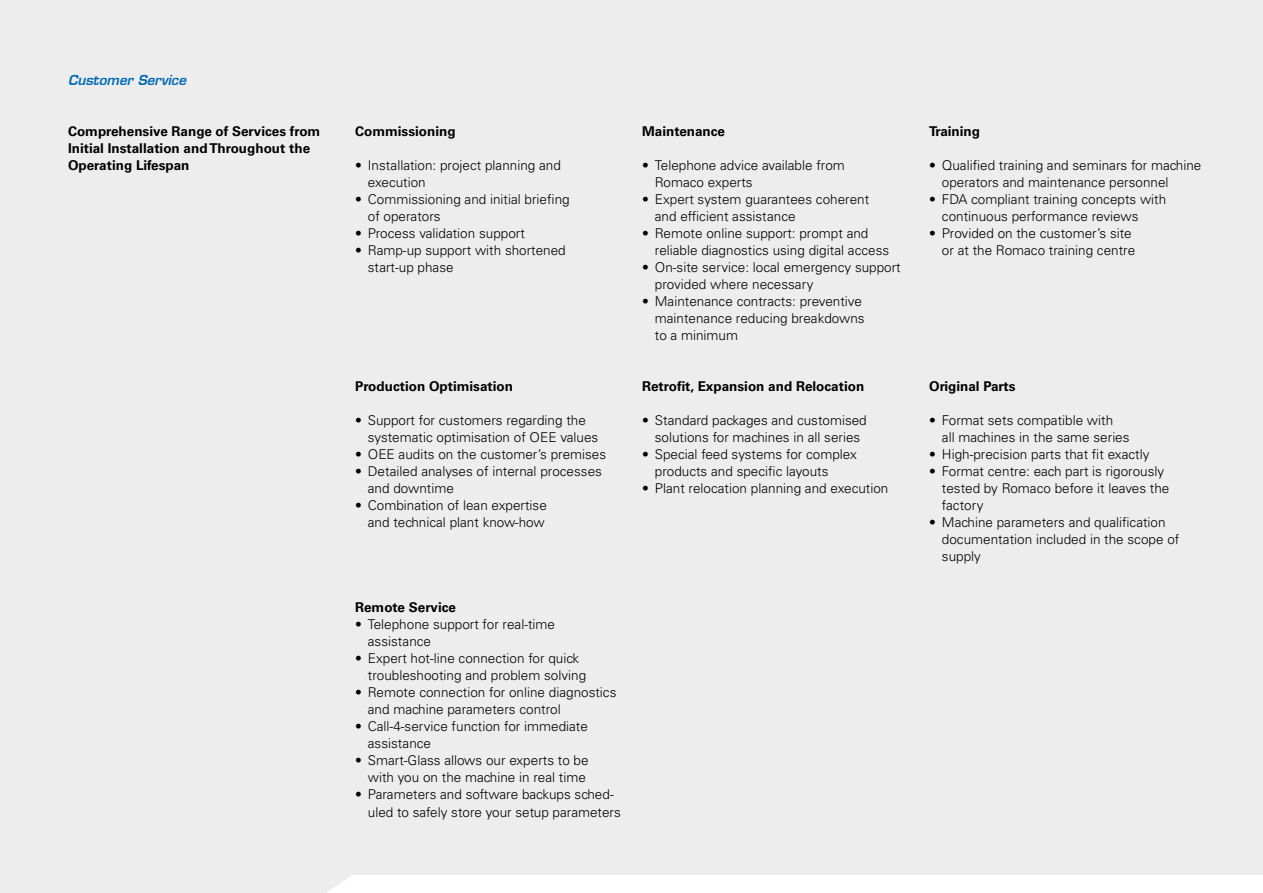
<style>
.page{position:relative;width:1263px;height:893px;background:#ededed}
.page>*{position:absolute;margin:0;border:0;box-sizing:border-box;transform-origin:0 0}
.t1{font:300 13.5px/17px "Univers LT Std";color:#000}
.t2{font:700 13.5px/17px "Univers LT Std";color:#000}
.t3{font:italic 600 13.5px "Eurostile LT";color:#0069b4}
</style>
<div class="page">
<div style="left:153px;top:876px;width:1110px;height:17px;background:#fff"></div>
<svg style="left:153px;top:875px;width:220px;height:18px"></svg>
<p class="t3" style="left:68px;top:72px;width:119px">Customer Service</p>
<p class="t2" style="left:68px;top:123px;width:254px">Comprehensive Range of Services from<br>Initial Installation and Throughout the<br>Operating Lifespan</p>
<p class="t2" style="left:355px;top:123px;width:102px">Commissioning</p>
<p class="t1" style="left:368px;top:157px;width:195px;text-indent:-13px">• Installation: project planning and execution</p>
<p class="t1" style="left:368px;top:191px;width:203px;text-indent:-13px">• Commissioning and initial briefing of operators</p>
<p class="t1" style="left:355px;top:225px;width:171px">• Process validation support</p>
<p class="t1" style="left:368px;top:242px;width:199px;text-indent:-13px">• Ramp-up support with shortened start-up phase</p>
<p class="t2" style="left:355px;top:378px;width:159px">Production Optimisation</p>
<p class="t1" style="left:368px;top:412px;width:232px;text-indent:-13px">• Support for customers regarding the systematic optimisation of OEE values</p>
<p class="t1" style="left:355px;top:446px;width:253px">• OEE audits on the customer’s premises</p>
<p class="t1" style="left:368px;top:463px;width:236px;text-indent:-13px">• Detailed analyses of internal processes and downtime</p>
<p class="t1" style="left:355px;top:497px;width:193px;text-align:right">• Combination of lean expertise and technical plant know-how</p>
<p class="t2" style="left:642px;top:123px;width:84px">Maintenance</p>
<p class="t1" style="left:655px;top:157px;width:191px;text-indent:-13px">• Telephone advice available from<br>Romaco experts</p>
<p class="t1" style="left:655px;top:191px;width:216px;text-indent:-13px">• Expert system guarantees coherent and efficient assistance</p>
<p class="t1" style="left:655px;top:225px;width:236px;text-indent:-13px">• Remote online support: prompt and reliable diagnostics using digital access</p>
<p class="t1" style="left:655px;top:259px;width:247px;text-indent:-13px">• On-site service: local emergency support provided where necessary</p>
<p class="t1" style="left:655px;top:293px;width:211px;text-indent:-13px">• Maintenance contracts: preventive maintenance reducing breakdowns to a minimum</p>
<p class="t2" style="left:642px;top:378px;width:224px">Retrofit, Expansion and Relocation</p>
<p class="t1" style="left:642px;top:412px;width:226px;text-align:center">• Standard packages and customised solutions for machines in all series</p>
<p class="t1" style="left:655px;top:446px;width:203px;text-indent:-13px">• Special feed systems for complex products and specific layouts</p>
<p class="t1" style="left:642px;top:480px;width:248px">• Plant relocation planning and execution</p>
<p class="t2" style="left:355px;top:599px;width:103px">Remote Service</p>
<p class="t1" style="left:368px;top:616px;width:189px;text-indent:-13px">• Telephone support for real-time assistance</p>
<p class="t1" style="left:368px;top:650px;width:220px;text-indent:-13px">• Expert hot-line connection for quick troubleshooting and problem solving</p>
<p class="t1" style="left:368px;top:684px;width:250px;text-indent:-13px">• Remote connection for online diagnostics and machine parameters control</p>
<p class="t1" style="left:368px;top:718px;width:222px;text-indent:-13px">• Call-4-service function for immediate assistance</p>
<p class="t1" style="left:355px;top:752px;width:235px;text-align:right">• Smart-Glass allows our experts to be with you on the machine in real time</p>
<p class="t1" style="left:368px;top:786px;width:255px;text-indent:-13px">• Parameters and software backups sched&shy;uled to safely store your setup parameters</p>
<p class="t2" style="left:929px;top:123px;width:52px">Training</p>
<p class="t1" style="left:942px;top:157px;width:261px;text-indent:-13px">• Qualified training and seminars for machine operators and maintenance personnel</p>
<p class="t1" style="left:942px;top:191px;width:226px;text-indent:-13px">• FDA compliant training concepts with continuous performance reviews</p>
<p class="t1" style="left:929px;top:225px;width:208px;text-align:right">• Provided on the customer’s site or at the Romaco training centre</p>
<p class="t2" style="left:929px;top:378px;width:88px">Original Parts</p>
<p class="t1" style="left:942px;top:412px;width:189px;text-indent:-13px">• Format sets compatible with<br>all machines in the same series</p>
<p class="t1" style="left:929px;top:446px;width:222px">• High-precision parts that fit exactly</p>
<p class="t1" style="left:942px;top:463px;width:229px;text-indent:-13px">• Format centre: each part is rigorously tested by Romaco before it leaves the factory</p>
<p class="t1" style="left:942px;top:514px;width:239px;text-indent:-13px">• Machine parameters and qualification documentation included in the scope of supply</p>
</div>
